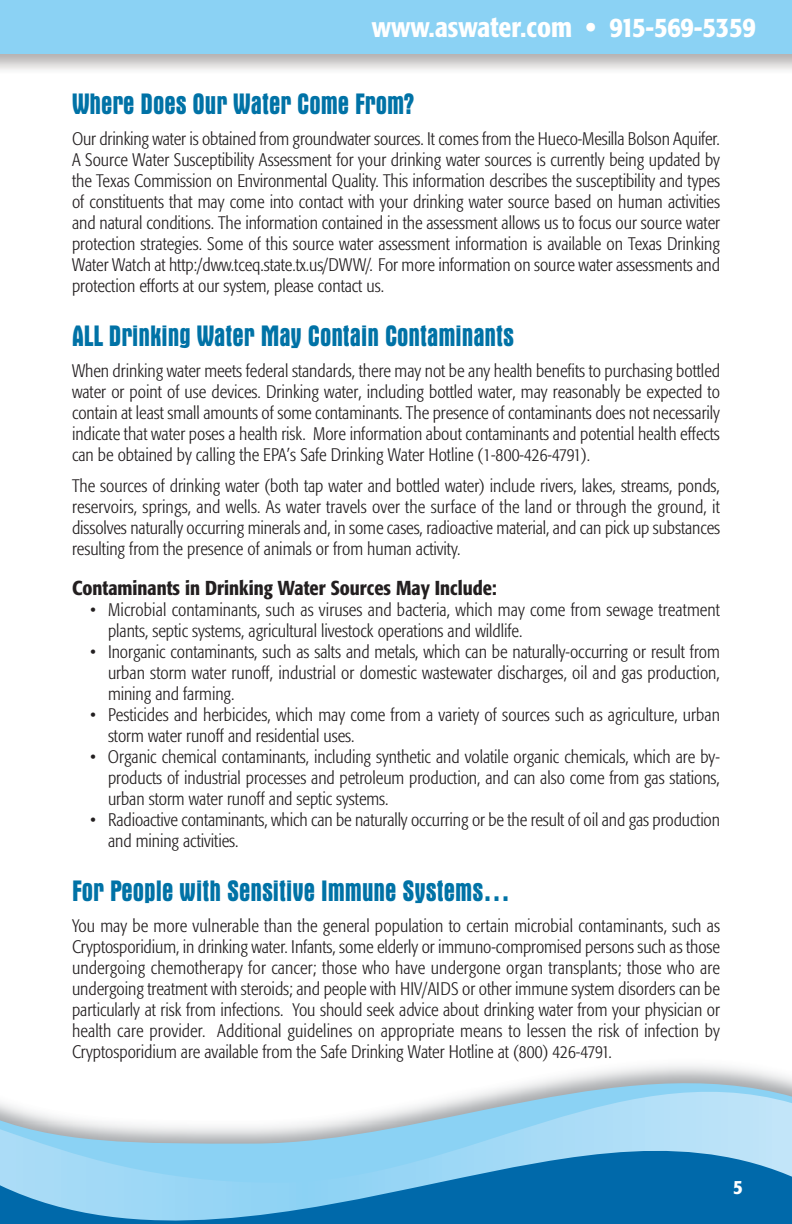
<style>
.page{position:relative;width:792px;height:1224px;background:#fff}
.page>*{position:absolute;margin:0;border:0;box-sizing:border-box;transform-origin:0 0}
.t1{font:700 condensed 30px "Aurora BT";color:#0072a6;scale:.9 1}
.t2{font:500 condensed 28px "Formata";color:#fff}
.t3{font:500 condensed 20px "Formata";color:#231f20}
.t4{font:500 condensed 20px "Formata";color:#fff}
.t5{font:300 condensed 18px/21px "Formata";color:#231f20;text-align:justify}
</style>
<div class="page">
<div style="left:0;top:0;width:792px;height:54px;background:#8bd2f4"></div>
<svg style="left:0;top:1065px;width:792px;height:50px"></svg>
<svg style="left:0;top:1115px;width:792px;height:109px;background:#6eb2d9"></svg>
<h2 class="t2" style="left:372px;top:15px;width:385px">www.aswater.com • 915-569-5359</h2>
<h1 class="t1" style="left:72px;top:92px;width:382px">Where Does Our Water Come From?</h1>
<p class="t5" style="left:72px;top:129px;width:650px">Our drinking water is obtained from groundwater sources. It comes from the Hueco-Mesilla Bolson Aquifer.<br>A Source Water Susceptibility Assessment for your drinking water sources is currently being updated by the Texas Commission on Environmental Quality. This information describes the susceptibility and types of constituents that may come into contact with your drinking water source based on human activities and natural conditions. The information contained in the assessment allows us to focus our source water protection strategies. Some of this source water assessment information is available on Texas Drinking Water Watch at http:/dww.tceq.state.tx.us/DWW/. For more information on source water assessments and protection efforts at our system, please contact us.</p>
<h1 class="t1" style="left:72px;top:324px;width:493px">ALL Drinking Water May Contain Contaminants</h1>
<p class="t5" style="left:72px;top:361px;width:650px">When drinking water meets federal standards, there may not be any health benefits to purchasing bottled water or point of use devices. Drinking water, including bottled water, may reasonably be expected to contain at least small amounts of some contaminants. The presence of contaminants does not necessarily indicate that water poses a health risk. More information about contaminants and potential health effects can be obtained by calling the EPA’s Safe Drinking Water Hotline (1-800-426-4791).</p>
<p class="t5" style="left:72px;top:476px;width:650px">The sources of drinking water (both tap water and bottled water) include rivers, lakes, streams, ponds, reservoirs, springs, and wells. As water travels over the surface of the land or through the ground, it dissolves naturally occurring minerals and, in some cases, radioactive material, and can pick up substances resulting from the presence of animals or from human activity.</p>
<p class="t3" style="left:72px;top:580px;width:426px">Contaminants in Drinking Water Sources May Include:</p>
<p class="t5" style="left:108px;top:600px;width:614px;text-indent:-18px">• Microbial contaminants, such as viruses and bacteria, which may come from sewage treatment plants, septic systems, agricultural livestock operations and wildlife.</p>
<p class="t5" style="left:108px;top:642px;width:614px;text-indent:-18px">• Inorganic contaminants, such as salts and metals, which can be naturally-occurring or result from urban storm water runoff, industrial or domestic wastewater discharges, oil and gas production, mining and farming.</p>
<p class="t5" style="left:108px;top:705px;width:613px;text-indent:-18px">• Pesticides and herbicides, which may come from a variety of sources such as agriculture, urban storm water runoff and residential uses.</p>
<p class="t5" style="left:108px;top:747px;width:613px;text-indent:-18px">• Organic chemical contaminants, including synthetic and volatile organic chemicals, which are by&shy;products of industrial processes and petroleum production, and can also come from gas stations, urban storm water runoff and septic systems.</p>
<p class="t5" style="left:108px;top:810px;width:614px;text-indent:-18px">• Radioactive contaminants, which can be naturally occurring or be the result of oil and gas production and mining activities.</p>
<h1 class="t1" style="left:72px;top:879px;width:488px">For People with Sensitive Immune Systems…</h1>
<p class="t5" style="left:72px;top:916px;width:650px">You may be more vulnerable than the general population to certain microbial contaminants, such as Cryptosporidium, in drinking water. Infants, some elderly or immuno-compromised persons such as those undergoing chemotherapy for cancer; those who have undergone organ transplants; those who are undergoing treatment with steroids; and people with HIV/AIDS or other immune system disorders can be particularly at risk from infections. You should seek advice about drinking water from your physician or health care provider. Additional guidelines on appropriate means to lessen the risk of infection by Cryptosporidium are available from the Safe Drinking Water Hotline at (800) 426-4791.</p>
<p class="t4" style="left:733px;top:1179px;width:11px">5</p>
</div>
